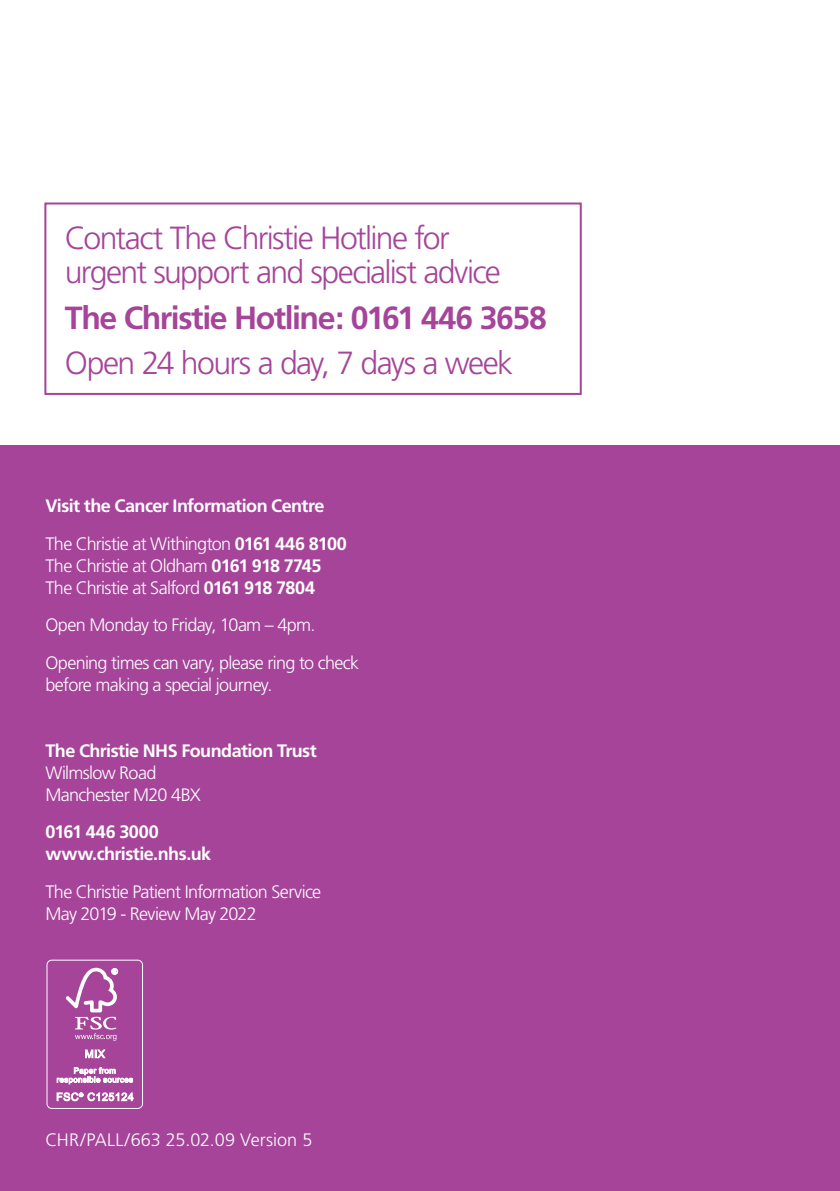
<style>
.page{position:relative;width:840px;height:1191px;background:#fff}
.page>*{position:absolute;margin:0;border:0;box-sizing:border-box;transform-origin:0 0}
.t1{font:300 32px/34px "Frutiger";letter-spacing:-.05em;color:#a54499}
.t2{font:700 32px "Frutiger";letter-spacing:-.045em;color:#a54499}
.t3{font:300 18px/22px "Frutiger";letter-spacing:-.035em;color:#fff}
.t4{font:700 18px/37.4px "Frutiger";letter-spacing:-.03em;color:#fff}
.t5{font:300 18px "Frutiger";letter-spacing:.005em;color:#fff}
.s1{font-weight:300}
.s2{font-weight:700}
</style>
<div class="page">
<div style="left:0;top:446px;width:839px;height:745px;background:#a54499"></div>
<div style="left:44px;top:202px;width:537px;height:193px;border:2px solid #a54499"></div>
<div style="left:46px;top:959px;width:97px;height:150px;border:1px solid #fff;border-radius:5px"></div>
<svg style="left:66px;top:967px;width:52px;height:73px"></svg>
<svg style="left:85px;top:1049px;width:20px;height:9px"></svg>
<svg style="left:57px;top:1067px;width:76px;height:17px"></svg>
<svg style="left:57px;top:1092px;width:77px;height:9px"></svg>
<h1 class="t1" style="left:65px;top:221px;width:437px">Contact The Christie Hotline for urgent support and specialist advice</h1>
<h1 class="t2" style="left:65px;top:299px;width:483px">The Christie Hotline: 0161 446 3658</h1>
<h1 class="t1" style="left:65px;top:346px;width:449px">Open 24 hours a day, 7 days a week</h1>
<p class="t4" style="left:45px;top:487px;width:303px">Visit the Cancer Information Centre<br><span class="s1">The Christie at Withington</span> 0161 446 8100</p>
<p class="t3" style="left:45px;top:554px;width:277px">The Christie at Oldham <span class="s2">0161 918 7745<br></span>The Christie at Salford <span class="s2">0161 918 7804</span></p>
<p class="t3" style="left:45px;top:606px;width:315px;line-height:37.4px">Open Monday to Friday, 10am – 4pm.<br>Opening times can vary, please ring to check</p>
<p class="t3" style="left:45px;top:673px;width:225px">before making a special journey.</p>
<p class="t4" style="left:45px;top:731px;width:273px">The Christie NHS Foundation Trust</p>
<p class="t3" style="left:45px;top:761px;width:157px">Wilmslow Road<br>Manchester M20 4BX</p>
<p class="t4" style="left:45px;top:820px;width:167px;line-height:22px">0161 446 3000 www.christie.nhs.uk</p>
<p class="t3" style="left:45px;top:880px;width:277px">The Christie Patient Information Service<br>May 2019 - Review May 2022</p>
<p class="t5" style="left:45px;top:1129px;width:268px">CHR/PALL/663 25.02.09 Version 5</p>
</div>
